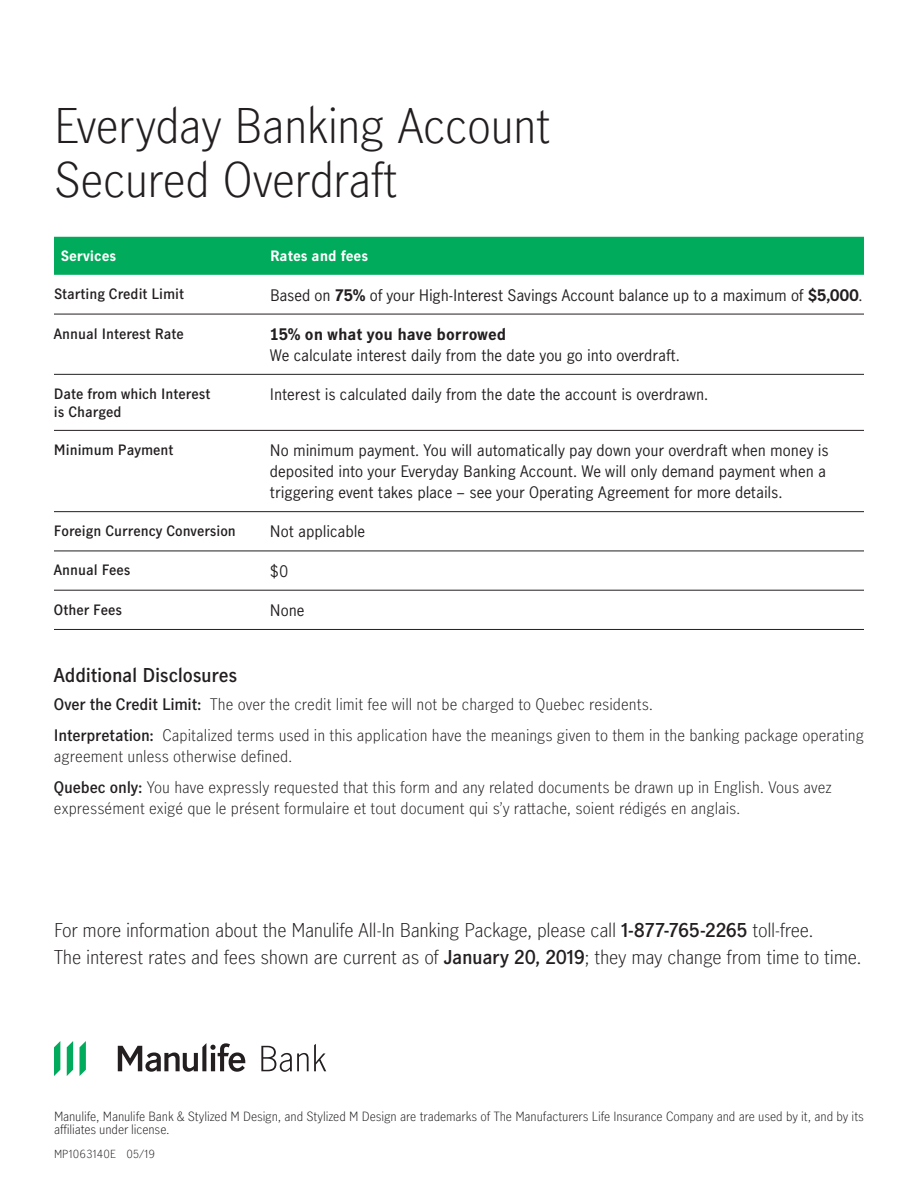
<style>
.page{position:relative;width:918px;height:1188px;background:#fff}
.page>*{position:absolute;margin:0;border:0;box-sizing:border-box;transform-origin:0 0}
.t1{font:300 45px/54px "Manulife JH Sans";letter-spacing:-.015em;color:#231f20}
.t2{font:300 18px/27.5px "Manulife JH Sans";letter-spacing:-.015em;color:#231f20}
.t3{font:600 18px "Manulife JH Sans";letter-spacing:-.01em;color:#231f20}
.t4{font:15px/21px "Manulife JH Sans";letter-spacing:-.005em;color:#231f20}
.t5{font:300 15px/31.2px "Manulife JH Sans";letter-spacing:.005em;color:#231f20}
.t6{font:700 15px "Manulife JH Sans";color:#231f20}
.t7{font:600 13.5px/18px "Manulife JH Sans";color:#231f20}
.t8{font:700 13.5px "Manulife JH Sans";color:#fff}
.t9{font:300 12px/13.5px "Manulife JH Sans";letter-spacing:-.01em;color:#231f20}
.t10{font:300 10.5px "Manulife JH Sans";letter-spacing:.01em;color:#231f20}
.s1{font-weight:700}
.s2{font-weight:600}
</style>
<div class="page">
<div style="left:54px;top:237px;width:810px;height:38px;background:#00ab5b"></div>
<hr style="left:54px;top:314px;width:216px;height:1px;background:#231f20">
<hr style="left:270px;top:314px;width:594px;height:1px;background:#231f20">
<hr style="left:54px;top:374px;width:216px;height:1px;background:#231f20">
<hr style="left:270px;top:374px;width:594px;height:1px;background:#231f20">
<hr style="left:54px;top:430px;width:216px;height:1px;background:#231f20">
<hr style="left:270px;top:430px;width:594px;height:1px;background:#231f20">
<hr style="left:54px;top:511px;width:216px;height:1px;background:#231f20">
<hr style="left:270px;top:511px;width:594px;height:1px;background:#231f20">
<hr style="left:54px;top:551px;width:216px;height:1px;background:#231f20">
<hr style="left:270px;top:551px;width:594px;height:1px;background:#231f20">
<hr style="left:54px;top:590px;width:216px;height:1px;background:#231f20">
<hr style="left:270px;top:590px;width:594px;height:1px;background:#231f20">
<hr style="left:54px;top:629px;width:216px;height:1px;background:#231f20">
<hr style="left:270px;top:629px;width:594px;height:1px;background:#231f20">
<svg style="left:261px;top:1044px;width:65px;height:28px"></svg>
<svg style="left:118px;top:1043px;width:128px;height:29px"></svg>
<svg style="left:80px;top:1041px;width:6px;height:35px"></svg>
<svg style="left:67px;top:1041px;width:6px;height:35px"></svg>
<svg style="left:54px;top:1041px;width:6px;height:35px"></svg>
<h1 class="t1" style="left:54px;top:103px;width:498px">Everyday Banking Account<br>Secured Overdraft</h1>
<p class="t8" style="left:61px;top:249px;width:57px">Services</p>
<p class="t8" style="left:270px;top:249px;width:100px">Rates and fees</p>
<p class="t7" style="left:54px;top:286px;width:132px">Starting Credit Limit</p>
<p class="t4" style="left:270px;top:286px;width:594px">Based on <span class="s1">75%</span> of your High-Interest Savings Account balance up to a maximum of <span class="s1">$5,000</span>.</p>
<p class="t7" style="left:54px;top:326px;width:131px">Annual Interest Rate</p>
<p class="t6" style="left:270px;top:326px;width:238px">15% on what you have borrowed</p>
<p class="t4" style="left:270px;top:346px;width:411px">We calculate interest daily from the date you go into overdraft.</p>
<p class="t7" style="left:54px;top:386px;width:158px">Date from which Interest is Charged</p>
<p class="t4" style="left:270px;top:385px;width:440px">Interest is calculated daily from the date the account is overdrawn.</p>
<p class="t7" style="left:54px;top:442px;width:121px">Minimum Payment</p>
<p class="t4" style="left:270px;top:441px;width:560px">No minimum payment. You will automatically pay down your overdraft when money is deposited into your Everyday Banking Account. We will only demand payment when a triggering event takes place – see your Operating Agreement for more details.</p>
<p class="t7" style="left:54px;top:523px;width:183px">Foreign Currency Conversion</p>
<p class="t4" style="left:270px;top:523px;width:97px">Not applicable</p>
<p class="t7" style="left:54px;top:563px;width:78px">Annual Fees</p>
<p class="t4" style="left:270px;top:562px;width:20px">$0</p>
<p class="t7" style="left:54px;top:602px;width:69px">Other Fees</p>
<p class="t4" style="left:270px;top:601px;width:36px">None</p>
<p class="t3" style="left:54px;top:668px;width:185px">Additional Disclosures</p>
<p class="t5" style="left:54px;top:690px;width:811px"><span class="s2">Over the Credit Limit:</span> The over the credit limit fee will not be charged to Quebec residents.<br><span class="s2">Interpretation:</span> Capitalized terms used in this application have the meanings given to them in the banking package operating</p>
<p class="t5" style="left:54px;top:742px;width:779px">agreement unless otherwise defined.<br><span class="s2">Quebec only:</span> You have expressly requested that this form and any related documents be drawn up in English. Vous avez</p>
<p class="t5" style="left:54px;top:794px;width:688px">expressément exigé que le présent formulaire et tout document qui s’y rattache, soient rédigés en anglais.</p>
<p class="t2" style="left:54px;top:918px;width:809px">For more information about the Manulife All-In Banking Package, please call <span class="s2">1-877-765-2265</span> toll-free.<br>The interest rates and fees shown are current as of <span class="s2">January 20, 2019</span>; they may change from time to time.</p>
<p class="t9" style="left:54px;top:1110px;width:812px">Manulife, Manulife Bank &amp; Stylized M Design, and Stylized M Design are trademarks of The Manufacturers Life Insurance Company and are used by it, and by its affiliates under license.</p>
<p class="t10" style="left:54px;top:1149px;width:102px">MP1063140E 05/19</p>
</div>
